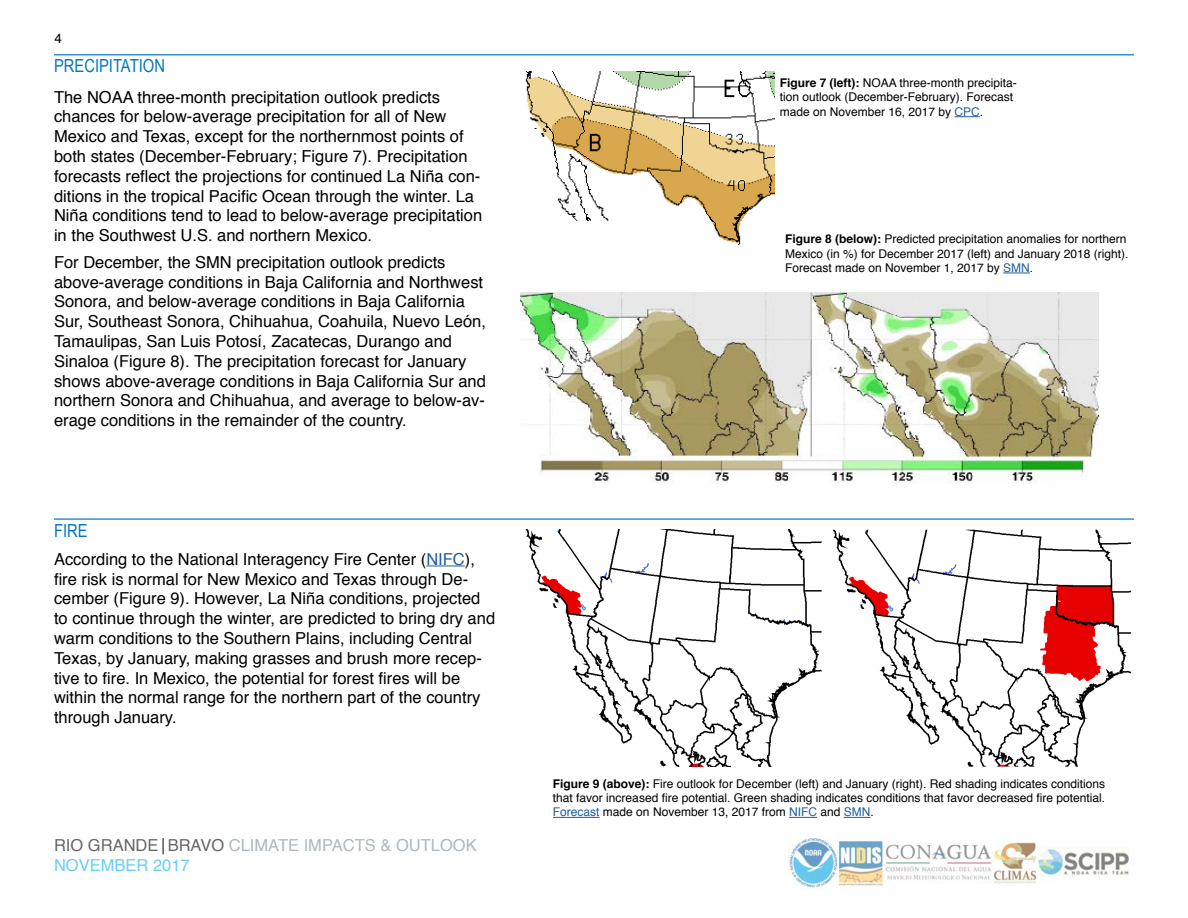
<style>
.page{position:relative;width:1188px;height:918px;background:#fff}
.page>*{position:absolute;margin:0;border:0;box-sizing:border-box;transform-origin:0 0}
.t1{font:18px "Arial Narrow";color:#07b}
.t2{font:16.5px/19.8px "Helvetica";color:#000}
.t3{font:16.5px/19.8px "Helvetica";color:#788891}
.t4{font:13.5px "Helvetica";color:#000}
.t5{font:12px/14.4px "Helvetica";color:#000}
.s1{color:#215e9e}
.s2{color:#000}
.s3{color:#00aeef}
.s4{font-weight:700}
</style>
<div class="page">
<img style="left:789px;top:838px;width:340px;height:52px">
<hr style="left:54px;top:518px;width:1080px;height:2px;background:#07b">
<hr style="left:426px;top:566px;width:39px;height:1px;background:#215e9e">
<img style="left:526px;top:530px;width:604px;height:236px">
<hr style="left:553px;top:817px;width:47px;height:1px;background:#215e9e">
<svg style="left:789px;top:817px;width:28px;height:1px"></svg>
<svg style="left:844px;top:817px;width:26px;height:1px"></svg>
<svg style="left:163px;top:838px;width:1px;height:16px"></svg>
<hr style="left:54px;top:54px;width:1080px;height:2px;background:#07b">
<svg style="left:955px;top:116px;width:25px;height:1px"></svg>
<img style="left:521px;top:292px;width:577px;height:192px">
<svg style="left:1003px;top:273px;width:27px;height:1px"></svg>
<img style="left:525px;top:71px;width:250px;height:173px">
<p class="t4" style="left:55px;top:28px;width:9px">4</p>
<p class="t1" style="left:54px;top:52px;width:113px">PRECIPITATION</p>
<p class="t2" style="left:54px;top:87px;width:430px">The NOAA three-month precipitation outlook predicts chances for below-average precipitation for all of New Mexico and Texas, except for the northernmost points of both states (December-February; Figure 7). Precipitation forecasts reflect the projections for continued La Niña con&shy;ditions in the tropical Pacific Ocean through the winter. La Niña conditions tend to lead to below-average precipitation in the Southwest U.S. and northern Mexico.</p>
<p class="t2" style="left:54px;top:253px;width:434px">For December, the SMN precipitation outlook predicts above-average conditions in Baja California and Northwest Sonora, and below-average conditions in Baja California Sur, Southeast Sonora, Chihuahua, Coahuila, Nuevo León, Tamaulipas, San Luis Potosí, Zacatecas, Durango and Sinaloa (Figure 8). The precipitation forecast for January shows above-average conditions in Baja California Sur and northern Sonora and Chihuahua, and average to below-av&shy;erage conditions in the remainder of the country.</p>
<p class="t1" style="left:54px;top:518px;width:35px">FIRE</p>
<p class="t2" style="left:54px;top:550px;width:443px">According to the National Interagency Fire Center (<span class="s1">NIFC</span>), fire risk is normal for New Mexico and Texas through De&shy;cember (Figure 9). However, La Niña conditions, projected to continue through the winter, are predicted to bring dry and warm conditions to the Southern Plains, including Central Texas, by January, making grasses and brush more recep&shy;tive to fire. In Mexico, the potential for forest fires will be within the normal range for the northern part of the country through January.</p>
<p class="t3" style="left:54px;top:836px;width:424px"><span class="s2">RIO GRANDE BRAVO</span> CLIMATE IMPACTS &amp; OUTLOOK<br><span class="s3">NOVEMBER 2017</span></p>
<p class="t5" style="left:780px;top:76px;width:239px"><span class="s4">Figure 7 (left):</span> NOAA three-month precipita&shy;tion outlook (December-February). Forecast made on November 16, 2017 by <span class="s1">CPC</span>.</p>
<p class="t5" style="left:785px;top:232px;width:345px"><span class="s4">Figure 8 (below):</span> Predicted precipitation anomalies for northern<br>Mexico (in %) for December 2017 (left) and January 2018 (right).<br>Forecast made on November 1, 2017 by <span class="s1">SMN</span>.</p>
<p class="t5" style="left:553px;top:777px;width:554px;text-align:justify"><span class="s4">Figure 9 (above):</span> Fire outlook for December (left) and January (right). Red shading indicates conditions that favor increased fire potential. Green shading indicates conditions that favor decreased fire potential.<br><span class="s1">Forecast</span> made on November 13, 2017 from <span class="s1">NIFC</span> and <span class="s1">SMN</span>.</p>
</div>
